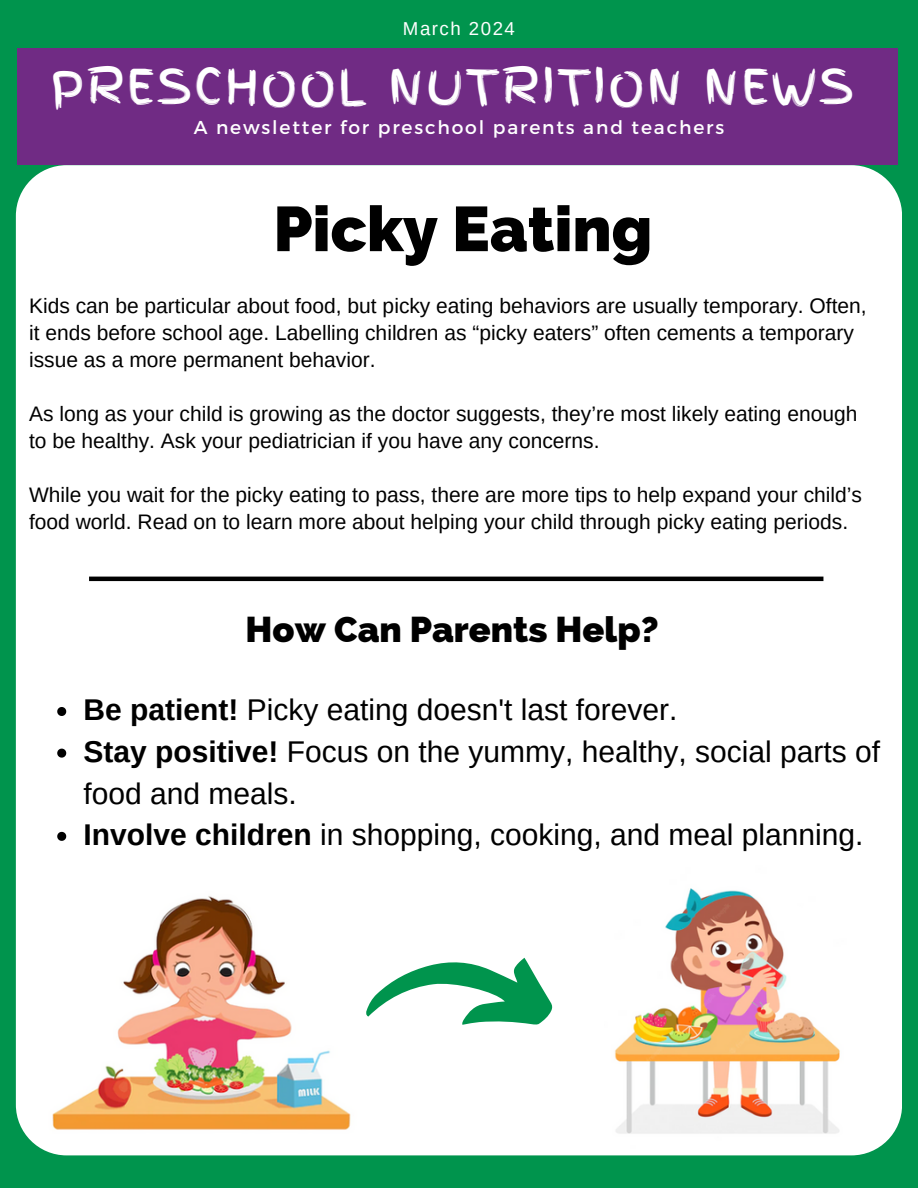
<style>
.page{position:relative;width:918px;height:1188px;background:#00944d}
.page>*{position:absolute;margin:0;border:0;box-sizing:border-box;transform-origin:0 0}
.t1{font:800 63px "Raleway";color:#000}
.t2{font:48px "Finger Paint";letter-spacing:.06em;color:#fff}
.t3{font:800 36px "Raleway";color:#000}
.t4{font:30px/41.7px "Arimo";color:#000}
.t5{font:21px/27px "Arimo";color:#000}
.t6{font:18.75px "Arimo";letter-spacing:.08em;color:#fff}
.t7{font:18.6px "Montserrat";letter-spacing:.1em;color:#fff}
.s1{font-weight:700}
</style>
<div class="page">
<div style="left:17px;top:0;width:881px;height:165px;background:#702b84"></div>
<div style="left:14px;top:0;width:884px;height:47px;background:#00944d"></div>
<div style="left:16px;top:165px;width:886px;height:990px;background:#fff;border-radius:51px"></div>
<img style="left:52px;top:896px;width:299px;height:234px">
<img style="left:614px;top:888px;width:226px;height:246px">
<svg style="left:57px;top:707px;width:9px;height:9px"></svg>
<svg style="left:57px;top:749px;width:9px;height:9px"></svg>
<svg style="left:57px;top:832px;width:9px;height:9px"></svg>
<svg style="left:366px;top:958px;width:187px;height:67px"></svg>
<hr style="left:89px;top:577px;width:734px;height:4px;background:#000">
<h3 class="t6" style="left:403px;top:18px;width:114px">March 2024</h3>
<h5 class="t2" style="left:50px;top:51px;width:804px">PRESCHOOL NUTRITION NEWS</h5>
<h5 class="t7" style="left:194px;top:115px;width:532px">A newsletter for preschool parents and teachers</h5>
<p class="t1" style="left:274px;top:192px;width:380px">Picky Eating</p>
<p class="t5" style="left:29px;top:292px;width:839px">Kids can be particular about food, but picky eating behaviors are usually temporary. Often, it ends before school age. Labelling children as “picky eaters” often cements a temporary issue as a more permanent behavior.</p>
<p class="t5" style="left:29px;top:400px;width:830px">As long as your child is growing as the doctor suggests, they’re most likely eating enough to be healthy. Ask your pediatrician if you have any concerns.</p>
<p class="t5" style="left:29px;top:481px;width:834px">While you wait for the picky eating to pass, there are more tips to help expand your child’s food world. Read on to learn more about helping your child through picky eating periods.</p>
<p class="t3" style="left:246px;top:608px;width:415px">How Can Parents Help?</p>
<p class="t4" style="left:83px;top:689px;width:596px"><span class="s1">Be patient!</span> Picky eating doesn't last forever.</p>
<h1 class="t4" style="left:83px;top:731px;width:798px"><span class="s1">Stay positive!</span> Focus on the yummy, healthy, social parts of food and meals.</h1>
<h5 class="t4" style="left:83px;top:814px;width:782px"><span class="s1">Involve children</span> in shopping, cooking, and meal planning.</h5>
</div>
